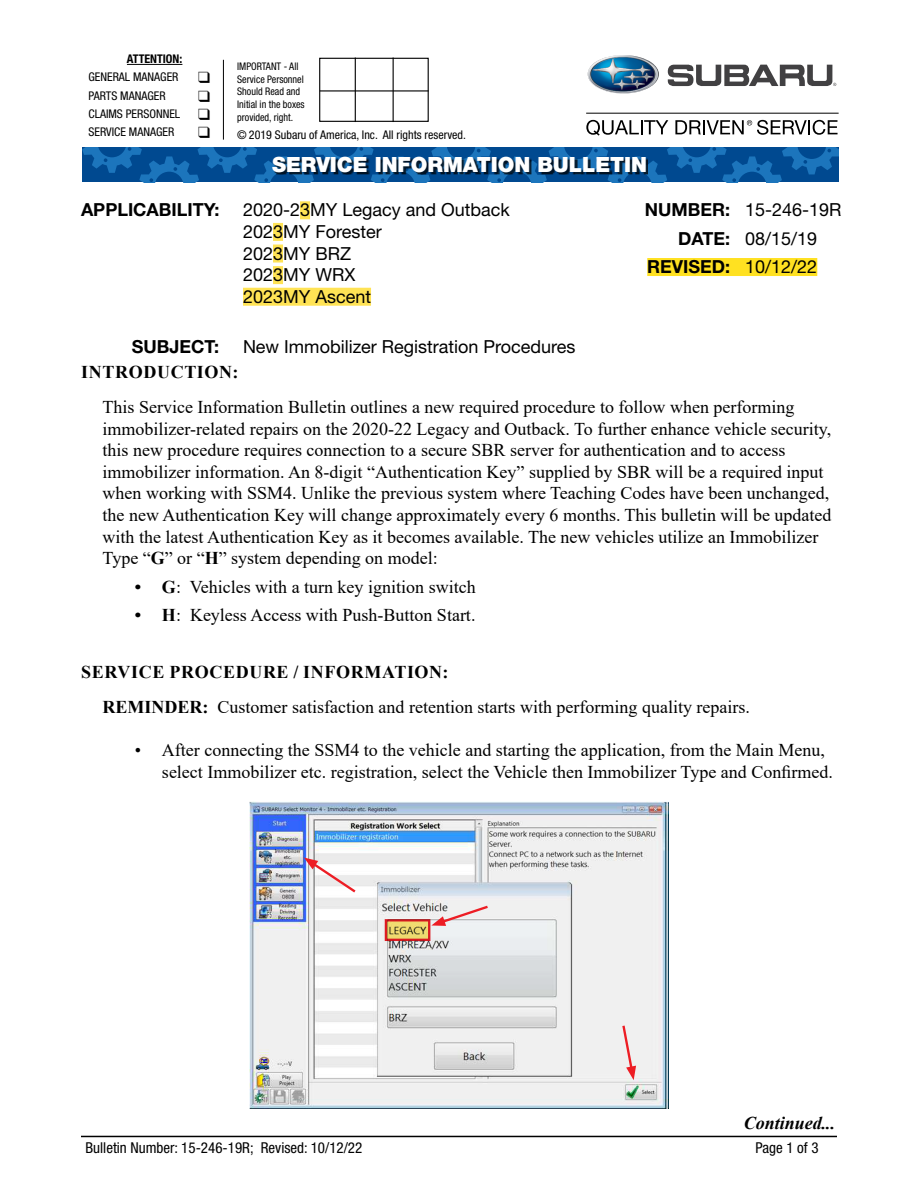
<style>
.page{position:relative;width:918px;height:1188px;background:#fff}
.page>*{position:absolute;margin:0;border:0;box-sizing:border-box;transform-origin:0 0}
.t1{font:900 21px "Helvetica Neue LT Std";color:#fff}
.t2{font:18px/21.6px "Times New Roman";color:#000}
.t3{font:18px/21.6px "Helvetica Neue LT Std";color:#000}
.t4{font:700 18px "Helvetica Neue LT Std";color:#000}
.t5{font:700 18px "Times New Roman";letter-spacing:.035em;color:#000}
.t6{font:italic 700 18px "Times New Roman";color:#000}
.t7{font:condensed 15px "Helvetica Neue LT Std";color:#000}
.t8{font:condensed 12px "Helvetica Neue LT Std";color:#000}
.t9{font:700 condensed 12px "Helvetica Neue LT Std";color:#000}
.t10{font:condensed 10.5px/12.6px "Helvetica Neue LT Std";color:#000;scale:.96 1}
.s1{font-weight:700}
.s2{font-weight:400}
</style>
<div class="page">
<hr style="left:81px;top:1136px;width:756px;height:1px;background:#000">
<div style="left:647px;top:258px;width:170px;height:18px;background:#ffe121"></div>
<div style="left:300px;top:201px;width:10px;height:18px;background:#ffe355"></div>
<div style="left:273px;top:223px;width:10px;height:18px;background:#ffe355"></div>
<div style="left:273px;top:245px;width:10px;height:18px;background:#ffe355"></div>
<div style="left:273px;top:266px;width:10px;height:18px;background:#ffe355"></div>
<div style="left:243px;top:288px;width:128px;height:18px;background:#ffe355"></div>
<img style="left:249px;top:801px;width:420px;height:308px">
<svg style="left:385px;top:919px;width:45px;height:22px"></svg>
<svg style="left:304px;top:858px;width:54px;height:37px"></svg>
<svg style="left:431px;top:904px;width:59px;height:22px"></svg>
<svg style="left:621px;top:1023px;width:15px;height:57px"></svg>
<svg style="left:82px;top:147px;width:757px;height:35px;background:#08569d"></svg>
<div style="left:274px;top:158px;width:374px;height:16px;background:#000;opacity:.75"></div>
<div style="left:319px;top:58px;width:110px;height:64px;border:1px solid #000"></div>
<hr style="left:355px;top:58px;width:1px;height:64px;background:#000">
<hr style="left:393px;top:58px;width:1px;height:64px;background:#000">
<hr style="left:320px;top:90px;width:109px;height:2px;background:#000">
<hr style="left:127px;top:64px;width:55px;height:1px;background:#000">
<hr style="left:223px;top:60px;width:1px;height:80px;background:#000">
<img style="left:588px;top:55px;width:71px;height:39px">
<svg style="left:668px;top:64px;width:168px;height:22px"></svg>
<hr style="left:586px;top:113px;width:253px;height:1px;background:#000">
<svg style="left:586px;top:120px;width:82px;height:16px"></svg>
<svg style="left:675px;top:120px;width:163px;height:15px"></svg>
<p class="t9" style="left:127px;top:52px;width:57px">ATTENTION:</p>
<p class="t8" style="left:89px;top:70px;width:92px">GENERAL MANAGER</p>
<p class="t8" style="left:89px;top:88px;width:79px">PARTS MANAGER</p>
<p class="t8" style="left:89px;top:106px;width:93px">CLAIMS PERSONNEL</p>
<p class="t8" style="left:89px;top:125px;width:87px">SERVICE MANAGER</p>
<p class="t10" style="left:237px;top:60px;width:72px">IMPORTANT - All<br>Service Personnel<br>Should Read and<br>Initial in the boxes provided, right.</p>
<p class="t8" style="left:237px;top:128px;width:230px">© 2019 Subaru of America, Inc. All rights reserved.</p>
<p class="t1" style="left:272px;top:152px;width:377px">SERVICE INFORMATION BULLETIN</p>
<p class="t4" style="left:81px;top:199px;width:140px">APPLICABILITY:</p>
<p class="t3" style="left:243px;top:199px;width:268px">2020-23MY Legacy and Outback<br>2023MY Forester<br>2023MY BRZ<br>2023MY WRX<br>2023MY Ascent</p>
<p class="t4" style="left:132px;top:335px;width:89px">SUBJECT:</p>
<p class="t3" style="left:243px;top:335px;width:334px">New Immobilizer Registration Procedures</p>
<p class="t5" style="left:81px;top:359px;width:159px">INTRODUCTION:</p>
<p class="t2" style="left:103px;top:396px;width:731px">This Service Information Bulletin outlines a new required procedure to follow when performing immobilizer-related repairs on the 2020-22 Legacy and Outback. To further enhance vehicle security, this new procedure requires connection to a secure SBR server for authentication and to access immobilizer information. An 8-digit “Authentication Key” supplied by SBR will be a required input when working with SSM4. Unlike the previous system where Teaching Codes have been unchanged, the new Authentication Key will change approximately every 6 months. This bulletin will be updated with the latest Authentication Key as it becomes available. The new vehicles utilize an Immobilizer Type “<span class="s1">G</span>” or “<span class="s1">H</span>” system depending on model:</p>
<p class="t2" style="left:135px;top:575px;width:342px"><span class="s1">• G</span>: Vehicles with a turn key ignition switch</p>
<p class="t2" style="left:135px;top:604px;width:342px"><span class="s1">• H</span>: Keyless Access with Push-Button Start.</p>
<p class="t3" style="left:645px;top:199px;width:198px"><span class="s1">NUMBER:</span> 15-246-19R</p>
<p class="t3" style="left:678px;top:227px;width:141px"><span class="s1">DATE:</span> 08/15/19</p>
<p class="t4" style="left:647px;top:256px;width:172px">REVISED: <span class="s2">10/12/22</span></p>
<p class="t2" style="left:103px;top:654px;width:649px;line-height:35.1px;text-indent:-21px"><span class="s1">SERVICE PROCEDURE / INFORMATION:<br>REMINDER:</span> Customer satisfaction and retention starts with performing quality repairs.</p>
<p class="t2" style="left:162px;top:739px;width:672px;text-indent:-27px">• After connecting the SSM4 to the vehicle and starting the application, from the Main Menu, select Immobilizer etc. registration, select the Vehicle then Immobilizer Type and Confirmed.</p>
<p class="t6" style="left:744px;top:1111px;width:93px">Continued...</p>
<p class="t7" style="left:86px;top:1138px;width:278px">Bulletin Number: 15-246-19R; Revised: 10/12/22</p>
<p class="t7" style="left:756px;top:1138px;width:65px">Page 1 of 3</p>
</div>
